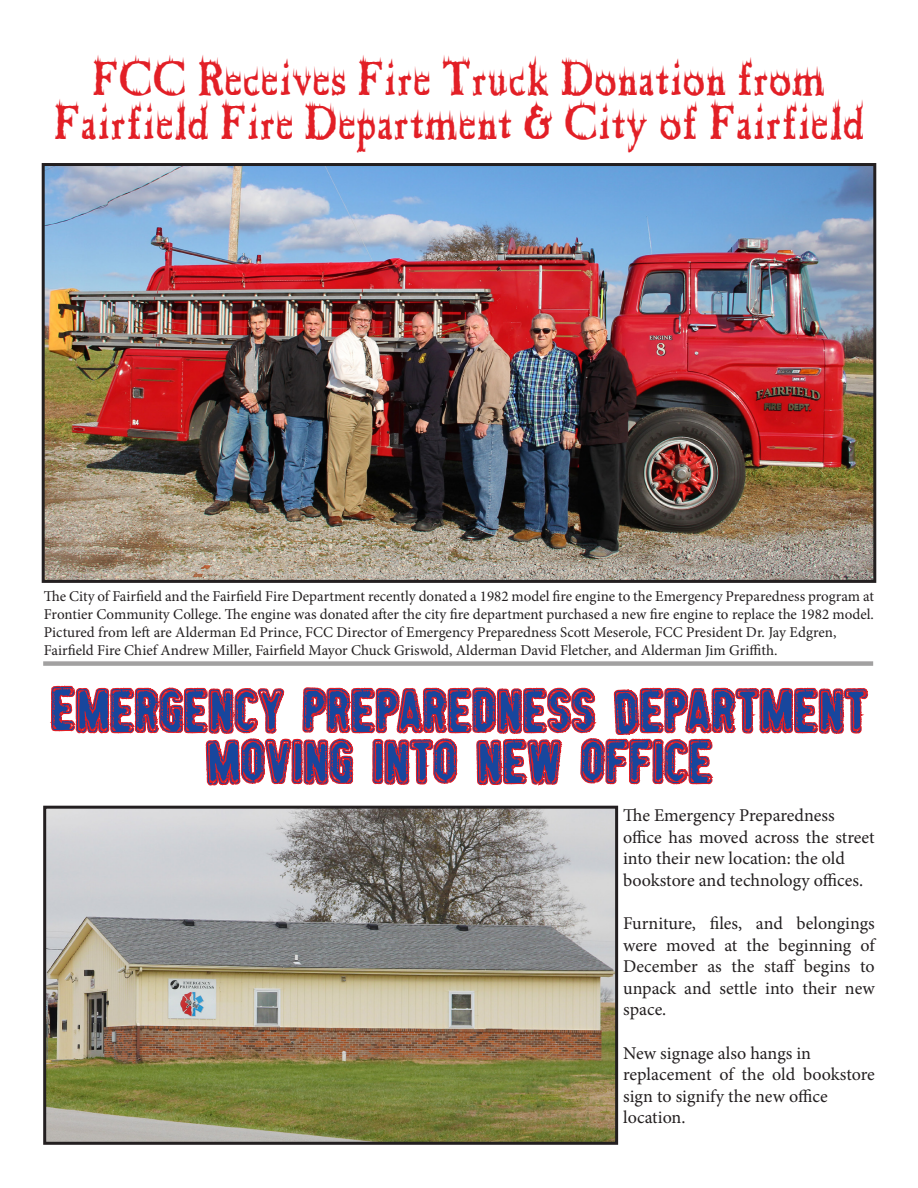
<style>
.page{position:relative;width:918px;height:1188px;background:#fff}
.page>*{position:absolute;margin:0;border:0;box-sizing:border-box;transform-origin:0 0}
.t1{font:61.5px "Emergency Exit";color:#18469d}
.t2{font:48px "Cheap Fire";color:#e21f26}
.t3{font:18px/21.6px "Minion Pro";color:#231f20}
.t4{font:15px/18px "Minion Pro";color:#231f20;text-align:justify}
</style>
<div class="page">
<img style="left:46px;top:167px;width:826px;height:412px">
<div style="left:42px;top:163px;width:834px;height:420px;border:3px solid #231f20"></div>
<div style="left:43px;top:661px;width:830px;height:5px;background:#a2a1a1"></div>
<svg style="left:50px;top:685px;width:819px;height:101px"></svg>
<img style="left:47px;top:810px;width:567px;height:331px">
<div style="left:43px;top:806px;width:575px;height:339px;border:3px solid #231f20"></div>
<p class="t2" style="left:92px;top:52px;width:736px">FCC Receives Fire Truck Donation from</p>
<p class="t2" style="left:54px;top:96px;width:812px">Fairfield Fire Department &amp; City of Fairfield</p>
<p class="t4" style="left:44px;top:587px;width:832px">The City of Fairfield and the Fairfield Fire Department recently donated a 1982 model fire engine to the Emergency Preparedness program at Frontier Community College. The engine was donated after the city fire department purchased a new fire engine to replace the 1982 model.<br>Pictured from left are Alderman Ed Prince, FCC Director of Emergency Preparedness Scott Meserole, FCC President Dr. Jay Edgren,</p>
<p class="t4" style="left:44px;top:641px;width:735px">Fairfield Fire Chief Andrew Miller, Fairfield Mayor Chuck Griswold, Alderman David Fletcher, and Alderman Jim Griffith.</p>
<p class="t1" style="left:51px;top:675px;width:818px">EMERGENCY PREPAREDNESS DEPARTMENT</p>
<p class="t1" style="left:205px;top:726px;width:509px">MOVING INTO NEW OFFICE</p>
<p class="t3" style="left:623px;top:804px;width:213px">The Emergency Preparedness</p>
<p class="t3" style="left:623px;top:826px;width:253px">office has moved across the street into their new location: the old</p>
<p class="t3" style="left:623px;top:869px;width:242px">bookstore and technology offices.</p>
<p class="t3" style="left:623px;top:912px;width:253px;text-align:justify">Furniture, files, and belongings were moved at the beginning of December as the staff begins to unpack and settle into their new space.</p>
<p class="t3" style="left:623px;top:1042px;width:189px">New signage also hangs in</p>
<p class="t3" style="left:623px;top:1064px;width:253px">replacement of the old bookstore sign to signify the new office</p>
<p class="t3" style="left:623px;top:1107px;width:64px">location.</p>
</div>
